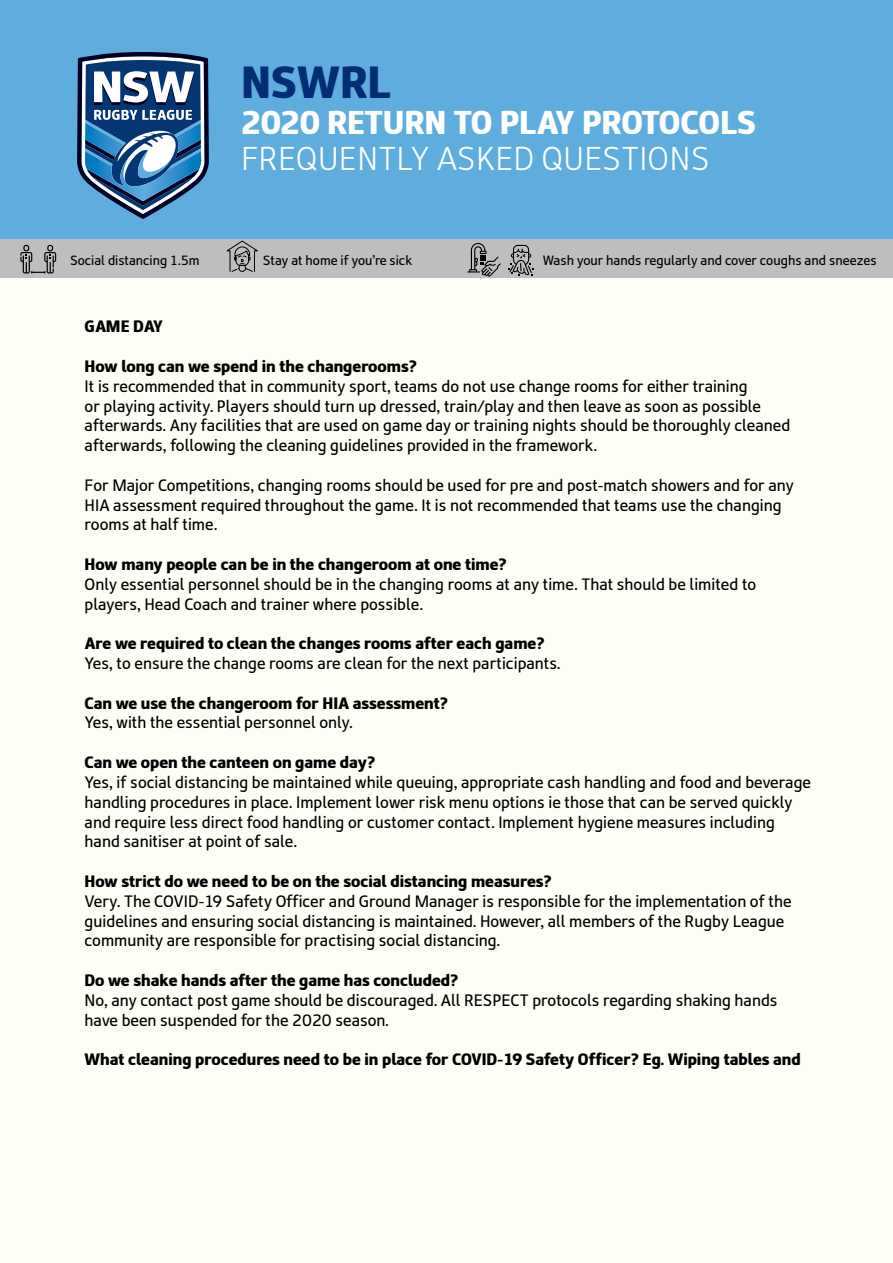
<style>
.page{position:relative;width:893px;height:1263px;background:#fff}
.page>*{position:absolute;margin:0;border:0;box-sizing:border-box;transform-origin:0 0}
.t1{font:900 45px "RL Font";color:#002d74}
.t2{font:900 33px "RL Font";color:#fff}
.t3{font:300 33px "RL Font";color:#fff}
.t4{font:16.5px/19.8px "RL Font";color:#000}
.t5{font:900 16.5px "RL Font";color:#000}
.t6{font:13.5px "RL Font";color:#000}
.t7{font:13.35px "RL Font";color:#000}
</style>
<div class="page">
<div style="left:0;top:0;width:893px;height:259px;background:#5faddf"></div>
<svg style="left:77px;top:52px;width:132px;height:167px"></svg>
<div style="left:0;top:240px;width:893px;height:38px;background:#bcbec0"></div>
<svg style="left:20px;top:245px;width:36px;height:28px"></svg>
<svg style="left:226px;top:240px;width:32px;height:32px"></svg>
<svg style="left:467px;top:243px;width:34px;height:33px"></svg>
<svg style="left:508px;top:245px;width:25px;height:31px"></svg>
<div style="left:0;top:278px;width:893px;height:985px;background:#fffef6"></div>
<h1 class="t1" style="left:241px;top:57px;width:151px">NSWRL</h1>
<h2 class="t2" style="left:241px;top:104px;width:516px">2020 RETURN TO PLAY PROTOCOLS</h2>
<h2 class="t3" style="left:241px;top:141px;width:470px">FREQUENTLY ASKED QUESTIONS</h2>
<p class="t7" style="left:70px;top:253px;width:131px">Social distancing 1.5m</p>
<p class="t7" style="left:263px;top:253px;width:151px">Stay at home if you’re sick</p>
<p class="t6" style="left:543px;top:253px;width:335px">Wash your hands regularly and cover coughs and sneezes</p>
<p class="t5" style="left:85px;top:317px;width:80px">GAME DAY</p>
<p class="t5" style="left:85px;top:357px;width:334px">How long can we spend in the changerooms?</p>
<p class="t4" style="left:85px;top:376px;width:707px">It is recommended that in community sport, teams do not use change rooms for either training<br>or playing activity. Players should turn up dressed, train/play and then leave as soon as possible afterwards. Any facilities that are used on game day or training nights should be thoroughly cleaned afterwards, following the cleaning guidelines provided in the framework.</p>
<p class="t4" style="left:85px;top:475px;width:711px">For Major Competitions, changing rooms should be used for pre and post-match showers and for any<br>HIA assessment required throughout the game. It is not recommended that teams use the changing rooms at half time.</p>
<p class="t5" style="left:85px;top:555px;width:424px">How many people can be in the changeroom at one time?</p>
<p class="t4" style="left:85px;top:574px;width:673px">Only essential personnel should be in the changing rooms at any time. That should be limited to players, Head Coach and trainer where possible.</p>
<p class="t5" style="left:85px;top:634px;width:462px">Are we required to clean the changes rooms after each game?</p>
<p class="t4" style="left:85px;top:654px;width:477px">Yes, to ensure the change rooms are clean for the next participants.</p>
<p class="t5" style="left:85px;top:693px;width:365px">Can we use the changeroom for HIA assessment?</p>
<p class="t4" style="left:85px;top:713px;width:269px">Yes, with the essential personnel only.</p>
<p class="t5" style="left:85px;top:753px;width:292px">Can we open the canteen on game day?</p>
<p class="t4" style="left:85px;top:772px;width:728px">Yes, if social distancing be maintained while queuing, appropriate cash handling and food and beverage handling procedures in place. Implement lower risk menu options ie those that can be served quickly and require less direct food handling or customer contact. Implement hygiene measures including hand sanitiser at point of sale.</p>
<p class="t5" style="left:85px;top:872px;width:469px">How strict do we need to be on the social distancing measures?</p>
<p class="t4" style="left:85px;top:891px;width:708px">Very. The COVID-19 Safety Officer and Ground Manager is responsible for the implementation of the guidelines and ensuring social distancing is maintained. However, all members of the Rugby League community are responsible for practising social distancing.</p>
<p class="t5" style="left:85px;top:971px;width:376px">Do we shake hands after the game has concluded?</p>
<p class="t4" style="left:85px;top:990px;width:694px">No, any contact post game should be discouraged. All RESPECT protocols regarding shaking hands have been suspended for the 2020 season.</p>
<p class="t5" style="left:85px;top:1050px;width:718px">What cleaning procedures need to be in place for COVID-19 Safety Officer? Eg. Wiping tables and</p>
</div>
